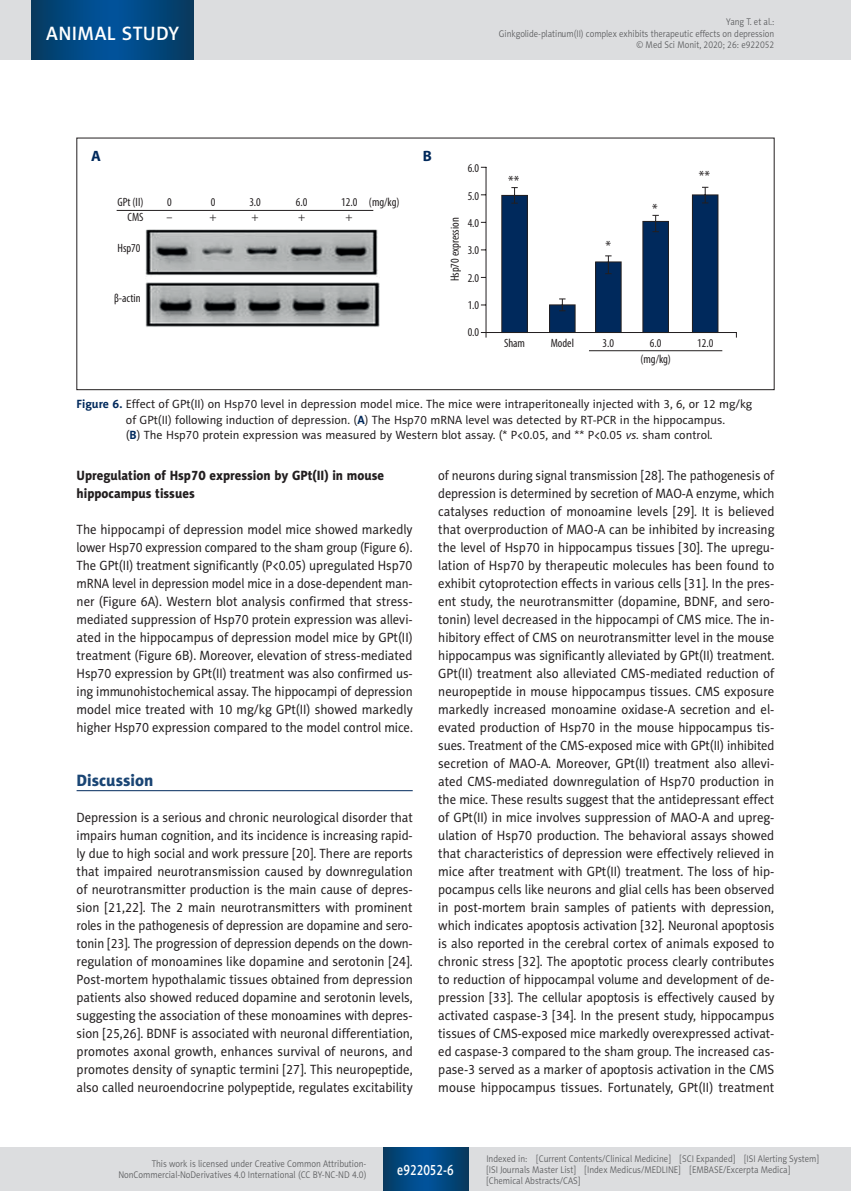
<style>
.page{position:relative;width:851px;height:1191px;background:#fff}
.page>*{position:absolute;margin:0;border:0;box-sizing:border-box;transform-origin:0 0}
.t1{font:19.5px "Naomi Sans EFN Medium";letter-spacing:.015em;color:#fff}
.MSM_Headline_1{font:16.5px "Naomi Sans EFN Heavy";color:#1a4574}
.t2{font:15px "Naomi Sans EFN Medium";color:#fff;scale:.8 1}
.t3{font:condensed 15px "Myriad Pro";color:#231f20}
.t4{font:700 15px "Myriad Pro";color:#00295c}
.MSM_Body{font:13.5px/18px "Naomi Sans EFN";color:#231f20;text-align:justify;scale:.93 1}
.MSM_Body-2{font:13.5px/18px "Naomi Sans EFN";color:#231f20;text-align:justify;scale:.95 1}
.MSM_Headline_2{font:13.5px/18px "Naomi Sans EFN Heavy";color:#231f20;scale:.95 1}
.MSM_Rycina_tytul{font:12px/15.8px "Naomi Sans EFN";color:#231f20}
.t5{font:condensed 12px/15px "Myriad Pro";color:#231f20}
.t6{font:9.75px/11.2px "Naomi Sans EFN Light";color:#57585a;text-align:right;scale:.9 1}
.s1{font-weight:700;color:#00295c}
.s2{font-style:italic}
</style>
<div class="page">
<hr style="left:77px;top:790px;width:335px;height:1px;background:#00295c">
<img style="left:146px;top:229px;width:233px;height:98px">
<svg style="left:480px;top:166px;width:256px;height:185px"></svg>
<svg style="left:548px;top:298px;width:27px;height:35px"></svg>
<svg style="left:594px;top:255px;width:27px;height:78px;background:#1f3f68"></svg>
<svg style="left:642px;top:215px;width:27px;height:118px;background:#123460"></svg>
<svg style="left:691px;top:186px;width:27px;height:147px;background:#183a65"></svg>
<hr style="left:117px;top:210px;width:256px;height:1px;background:#231f20">
<div style="left:77px;top:138px;width:697px;height:252px;border:1px solid #231f20"></div>
<div style="left:0;top:1148px;width:850px;height:43px;background:#dcdddf"></div>
<svg style="left:383px;top:1147px;width:85px;height:43px;background:#02477e"></svg>
<div style="left:0;top:0;width:850px;height:60px;background:#dcdddf"></div>
<hr style="left:850px;top:0;width:1px;height:60px;background:#dcdddf">
<svg style="left:32px;top:0;width:161px;height:60px;background:#02477f"></svg>
<h1 class="t1" style="left:46px;top:22px;width:134px">ANIMAL STUDY</h1>
<p class="t6" style="left:498px;top:16px;width:307px">Yang T. et al.:<br>Ginkgolide-platinum(II) complex exhibits therapeutic effects on depression © Med Sci Monit, 2020; 26: e922052</p>
<p class="t4" style="left:91px;top:147px;width:11px">A</p>
<p class="t4" style="left:423px;top:147px;width:11px">B</p>
<p class="t5" style="left:118px;top:194px;width:27px;text-align:right">GPt (II)<br>CMS</p>
<p class="t5" style="left:166px;top:194px;width:7px">0 –</p>
<p class="t5" style="left:209px;top:194px;width:9px">0 +</p>
<p class="t5" style="left:249px;top:194px;width:13px">3.0 +</p>
<p class="t5" style="left:296px;top:194px;width:13px">6.0 +</p>
<p class="t5" style="left:341px;top:194px;width:18px;text-align:center">12.0 +</p>
<p class="t5" style="left:369px;top:194px;width:32px">(mg/kg)</p>
<p class="t5" style="left:117px;top:240px;width:25px">Hsp70</p>
<p class="t5" style="left:114px;top:290px;width:28px">β-actin</p>
<p class="t5" style="left:467px;top:160px;width:13px">6.0</p>
<p class="t5" style="left:467px;top:188px;width:13px">5.0</p>
<p class="t5" style="left:467px;top:215px;width:13px">4.0</p>
<p class="t5" style="left:467px;top:243px;width:13px">3.0</p>
<p class="t5" style="left:467px;top:270px;width:13px">2.0</p>
<p class="t5" style="left:467px;top:297px;width:13px">1.0</p>
<p class="t5" style="left:467px;top:325px;width:13px">0.0</p>
<p class="t5" style="left:447px;top:281px;width:65px;rotate:-90deg">Hsp70 expression</p>
<p class="t3" style="left:508px;top:172px;width:13px">**</p>
<p class="t5" style="left:504px;top:335px;width:22px">Sham</p>
<p class="t3" style="left:605px;top:237px;width:7px">*</p>
<p class="t5" style="left:550px;top:335px;width:25px">Model</p>
<p class="t5" style="left:602px;top:335px;width:13px">3.0</p>
<p class="t3" style="left:652px;top:200px;width:7px">*</p>
<p class="t3" style="left:698px;top:167px;width:13px">**</p>
<p class="t5" style="left:640px;top:334px;width:32px;line-height:16px;text-align:center">6.0 (mg/kg)</p>
<p class="t5" style="left:697px;top:335px;width:18px">12.0</p>
<p class="MSM_Rycina_tytul" style="left:126px;top:396px;width:627px;text-indent:-49px"><span class="s1">Figure 6.</span> Effect of GPt(II) on Hsp70 level in depression model mice. The mice were intraperitoneally injected with 3, 6, or 12 mg/kg of GPt(II) following induction of depression. (<span class="s1">A</span>) The Hsp70 mRNA level was detected by RT-PCR in the hippocampus.<br>(<span class="s1">B</span>) The Hsp70 protein expression was measured by Western blot assay. (* P&lt;0.05, and ** P&lt;0.05 <span class="s2">vs.</span> sham control.</p>
<p class="MSM_Headline_2" style="left:77px;top:466px;width:325px">Upregulation of Hsp70 expression by GPt(II) in mouse hippocampus tissues</p>
<p class="MSM_Body-2" style="left:77px;top:520px;width:355px">The hippocampi of depression model mice showed markedly lower Hsp70 expression compared to the sham group (Figure 6).<br>The GPt(II) treatment significantly (P&lt;0.05) upregulated Hsp70 mRNA level in depression model mice in a dose-dependent man&shy;ner (Figure 6A). Western blot analysis confirmed that stress&shy;mediated suppression of Hsp70 protein expression was allevi&shy;ated in the hippocampus of depression model mice by GPt(II) treatment (Figure 6B). Moreover, elevation of stress-mediated Hsp70 expression by GPt(II) treatment was also confirmed us&shy;ing immunohistochemical assay. The hippocampi of depression model mice treated with 10 mg/kg GPt(II) showed markedly higher Hsp70 expression compared to the model control mice.</p>
<p class="MSM_Headline_1" style="left:77px;top:770px;width:78px">Discussion</p>
<p class="MSM_Body-2" style="left:77px;top:808px;width:355px">Depression is a serious and chronic neurological disorder that impairs human cognition, and its incidence is increasing rapid&shy;ly due to high social and work pressure [20]. There are reports that impaired neurotransmission caused by downregulation of neurotransmitter production is the main cause of depres&shy;sion [21,22]. The 2 main neurotransmitters with prominent roles in the pathogenesis of depression are dopamine and sero&shy;tonin [23]. The progression of depression depends on the down&shy;regulation of monoamines like dopamine and serotonin [24].<br>Post-mortem hypothalamic tissues obtained from depression patients also showed reduced dopamine and serotonin levels, suggesting the association of these monoamines with depres&shy;sion [25,26]. BDNF is associated with neuronal differentiation, promotes axonal growth, enhances survival of neurons, and promotes density of synaptic termini [27]. This neuropeptide, also called neuroendocrine polypeptide, regulates excitability</p>
<p class="MSM_Body" style="left:438px;top:466px;width:363px">of neurons during signal transmission [28]. The pathogenesis of depression is determined by secretion of MAO-A enzyme, which catalyses reduction of monoamine levels [29]. It is believed that overproduction of MAO-A can be inhibited by increasing the level of Hsp70 in hippocampus tissues [30]. The upregu&shy;lation of Hsp70 by therapeutic molecules has been found to exhibit cytoprotection effects in various cells [31]. In the pres&shy;ent study, the neurotransmitter (dopamine, BDNF, and sero&shy;tonin) level decreased in the hippocampi of CMS mice. The in&shy;hibitory effect of CMS on neurotransmitter level in the mouse hippocampus was significantly alleviated by GPt(II) treatment.<br>GPt(II) treatment also alleviated CMS-mediated reduction of neuropeptide in mouse hippocampus tissues. CMS exposure markedly increased monoamine oxidase-A secretion and el&shy;evated production of Hsp70 in the mouse hippocampus tis&shy;sues. Treatment of the CMS-exposed mice with GPt(II) inhibited secretion of MAO-A. Moreover, GPt(II) treatment also allevi&shy;ated CMS-mediated downregulation of Hsp70 production in the mice. These results suggest that the antidepressant effect of GPt(II) in mice involves suppression of MAO-A and upreg&shy;ulation of Hsp70 production. The behavioral assays showed that characteristics of depression were effectively relieved in mice after treatment with GPt(II) treatment. The loss of hip&shy;pocampus cells like neurons and glial cells has been observed in post-mortem brain samples of patients with depression, which indicates apoptosis activation [32]. Neuronal apoptosis is also reported in the cerebral cortex of animals exposed to chronic stress [32]. The apoptotic process clearly contributes to reduction of hippocampal volume and development of de&shy;pression [33]. The cellular apoptosis is effectively caused by activated caspase-3 [34]. In the present study, hippocampus tissues of CMS-exposed mice markedly overexpressed activat&shy;ed caspase-3 compared to the sham group. The increased cas&shy;pase-3 served as a marker of apoptosis activation in the CMS mouse hippocampus tissues. Fortunately, GPt(II) treatment</p>
<p class="t6" style="left:118px;top:1158px;width:277px">This work is licensed under Creative Common Attribution-<br>NonCommercial-NoDerivatives 4.0 International (CC BY-NC-ND 4.0)</p>
<p class="t2" style="left:397px;top:1160px;width:72px">e922052-6</p>
<p class="t6" style="left:486px;top:1152px;width:371px;text-align:left">Indexed in: [Current Contents/Clinical Medicine] [SCI Expanded] [ISI Alerting System] [ISI Journals Master List] [Index Medicus/MEDLINE] [EMBASE/Excerpta Medica] [Chemical Abstracts/CAS]</p>
</div>
